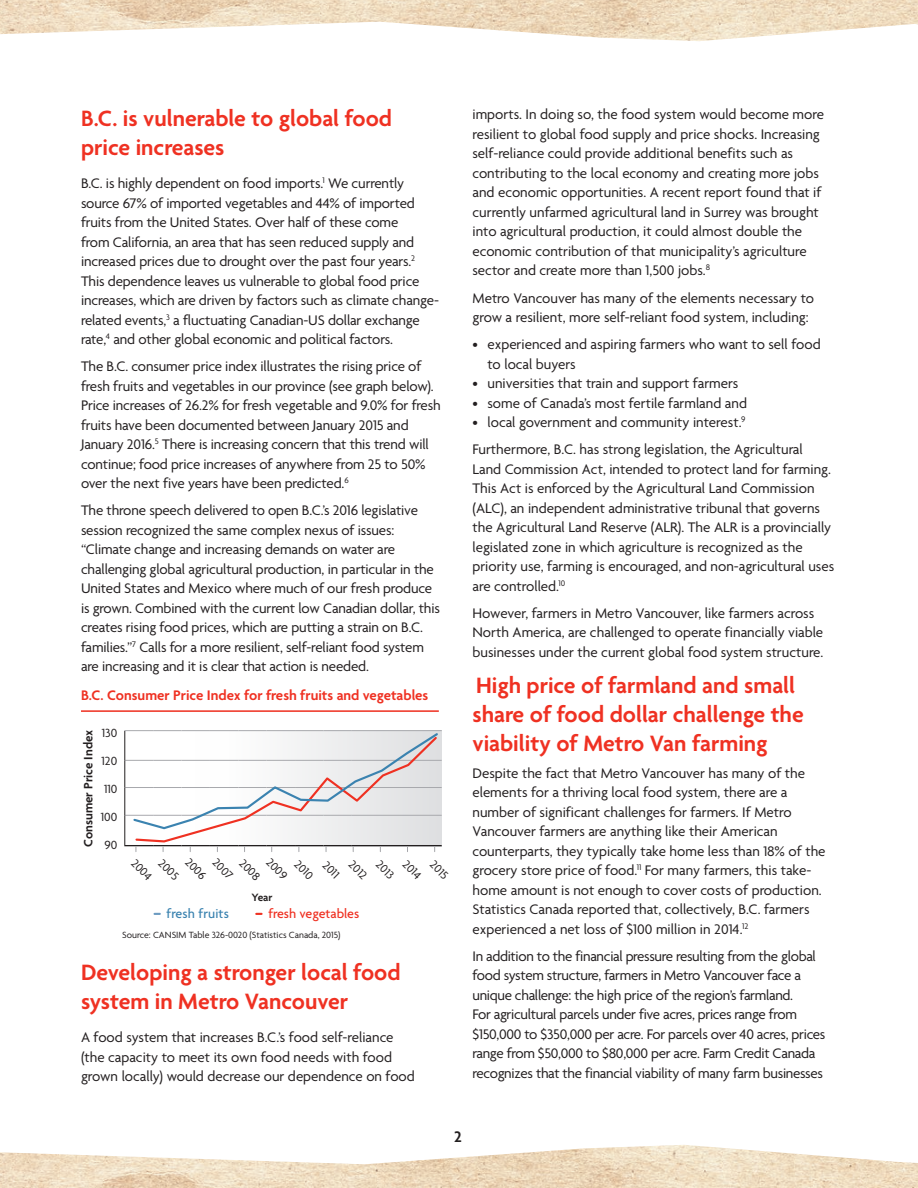
<style>
.page{position:relative;width:918px;height:1188px;background:#fff}
.page>*{position:absolute;margin:0;border:0;box-sizing:border-box;transform-origin:0 0}
.Headline{font:600 24px/28.8px "Agenda";color:#ef3122}
.Body{font:600 24px/28.8px "Agenda";color:#ef3122}
.t1{font:600 16.5px "Agenda";color:#231f20}
.Body-2{font:15px/19.5px "Agenda";letter-spacing:-.01em;color:#231f20}
.t2{font:600 15px "Agenda";color:#ef3122}
.t3{font:500 13.95px "Agenda";color:#ef3122}
.t4{font:500 13.95px "Agenda";letter-spacing:.01em;color:#3b83b0}
.t5{font:600 13.2px "Agenda";color:#231f20}
.t6{font:12.75px/27.9px "Agenda";color:#231f20;text-align:justify}
.t7{font:12.3px "Agenda";color:#231f20}
.t8{font:600 11.55px "Agenda";color:#231f20}
.t9{font:9.75px "Agenda";color:#231f20}
</style>
<div class="page">
<img style="left:0;top:0;width:918px;height:41px">
<img style="left:0;top:1145px;width:918px;height:43px">
<hr style="left:81px;top:710px;width:358px;height:2px;background:#ef3122">
<svg style="left:256px;top:913px;width:6px;height:2px"></svg>
<hr style="left:352px;top:730px;width:90px;height:1px;background:#a8a9ad">
<hr style="left:352px;top:760px;width:90px;height:1px;background:#a8a9ad">
<hr style="left:352px;top:787px;width:90px;height:1px;background:#a8a9ad">
<hr style="left:352px;top:815px;width:90px;height:1px;background:#a8a9ad">
<hr style="left:352px;top:845px;width:90px;height:1px;background:#231f20">
<svg style="left:124px;top:730px;width:316px;height:122px"></svg>
<p class="Headline" style="left:81px;top:104px;width:313px">B.C. is vulnerable to global food price increases</p>
<p class="Body-2" style="left:81px;top:173px;width:360px">B.C. is highly dependent on food imports.<sup>1</sup> We currently source 67% of imported vegetables and 44% of imported fruits from the United States. Over half of these come<br>from California, an area that has seen reduced supply and increased prices due to drought over the past four years.<sup>2<br></sup>This dependence leaves us vulnerable to global food price increases, which are driven by factors such as climate change&shy;related events,<sup>3</sup> a fluctuating Canadian-US dollar exchange rate,<sup>4</sup> and other global economic and political factors.</p>
<p class="Body-2" style="left:81px;top:356px;width:361px">The B.C. consumer price index illustrates the rising price of fresh fruits and vegetables in our province (see graph below).<br>Price increases of 26.2% for fresh vegetable and 9.0% for fresh fruits have been documented between January 2015 and January 2016.<sup>5</sup> There is increasing concern that this trend will continue; food price increases of anywhere from 25 to 50% over the next five years have been predicted.<sup>6</sup></p>
<p class="Body-2" style="left:81px;top:500px;width:361px">The throne speech delivered to open B.C.’s 2016 legislative session recognized the same complex nexus of issues: “Climate change and increasing demands on water are challenging global agricultural production, in particular in the United States and Mexico where much of our fresh produce is grown. Combined with the current low Canadian dollar, this creates rising food prices, which are putting a strain on B.C. families.”<sup>7</sup> Calls for a more resilient, self-reliant food system are increasing and it is clear that action is needed.</p>
<p class="t2" style="left:81px;top:686px;width:349px">B.C. Consumer Price Index for fresh fruits and vegetables</p>
<p class="t5" style="left:80px;top:847px;width:119px;rotate:-90deg">Consumer Price Index</p>
<p class="t6" style="left:101px;top:719px;width:18px">130<br>120<br>110<br>100<br>90</p>
<p class="t7" style="left:138px;top:856px;width:26px;rotate:45deg">2004</p>
<p class="t7" style="left:166px;top:856px;width:25px;rotate:45deg">2005</p>
<p class="t7" style="left:192px;top:855px;width:26px;rotate:45deg">2006</p>
<p class="t7" style="left:220px;top:855px;width:25px;rotate:45deg">2007</p>
<p class="t7" style="left:246px;top:856px;width:26px;rotate:45deg">2008</p>
<p class="t7" style="left:274px;top:855px;width:26px;rotate:45deg">2009</p>
<p class="t7" style="left:302px;top:857px;width:23px;rotate:45deg">2010</p>
<p class="t7" style="left:330px;top:858px;width:20px;rotate:45deg">2011</p>
<p class="t7" style="left:356px;top:857px;width:22px;rotate:45deg">2012</p>
<p class="t7" style="left:383px;top:857px;width:22px;rotate:45deg">2013</p>
<p class="t7" style="left:410px;top:857px;width:22px;rotate:45deg">2014</p>
<p class="t7" style="left:437px;top:857px;width:22px;rotate:45deg">2015</p>
<p class="t8" style="left:252px;top:890px;width:22px">Year</p>
<p class="t4" style="left:167px;top:905px;width:64px">fresh fruits</p>
<p class="t3" style="left:268px;top:905px;width:93px">fresh vegetables</p>
<p class="t9" style="left:122px;top:929px;width:220px">Source: CANSIM Table 326-0020 (Statistics Canada, 2015)</p>
<p class="Headline" style="left:81px;top:958px;width:321px">Developing a stronger local food system in Metro Vancouver</p>
<p class="Body-2" style="left:81px;top:1027px;width:335px">A food system that increases B.C.’s food self-reliance (the capacity to meet its own food needs with food grown locally) would decrease our dependence on food</p>
<p class="Body-2" style="left:472px;top:105px;width:353px">imports. In doing so, the food system would become more resilient to global food supply and price shocks. Increasing self-reliance could provide additional benefits such as contributing to the local economy and creating more jobs and economic opportunities. A recent report found that if currently unfarmed agricultural land in Surrey was brought into agricultural production, it could almost double the economic contribution of that municipality’s agriculture sector and create more than 1,500 jobs.<sup>8</sup></p>
<p class="Body-2" style="left:472px;top:288px;width:343px">Metro Vancouver has many of the elements necessary to grow a resilient, more self-reliant food system, including:</p>
<p class="Body-2" style="left:488px;top:334px;width:335px;text-indent:-15px">• experienced and aspiring farmers who want to sell food to local buyers</p>
<p class="Body-2" style="left:472px;top:373px;width:267px">• universities that train and support farmers</p>
<p class="Body-2" style="left:472px;top:393px;width:276px">• some of Canada’s most fertile farmland and</p>
<p class="Body-2" style="left:472px;top:412px;width:275px">• local government and community interest.<sup>9</sup></p>
<p class="Body-2" style="left:472px;top:439px;width:363px">Furthermore, B.C. has strong legislation, the Agricultural Land Commission Act, intended to protect land for farming.<br>This Act is enforced by the Agricultural Land Commission (ALC), an independent administrative tribunal that governs the Agricultural Land Reserve (ALR). The ALR is a provincially legislated zone in which agriculture is recognized as the priority use, farming is encouraged, and non-agricultural uses are controlled.<sup>10</sup></p>
<p class="Body-2" style="left:472px;top:603px;width:352px">However, farmers in Metro Vancouver, like farmers across<br>North America, are challenged to operate financially viable businesses under the current global food system structure.</p>
<p class="Body" style="left:472px;top:670px;width:333px">High price of farmland and small share of food dollar challenge the viability of Metro Van farming</p>
<p class="Body-2" style="left:472px;top:763px;width:355px">Despite the fact that Metro Vancouver has many of the elements for a thriving local food system, there are a number of significant challenges for farmers. If Metro Vancouver farmers are anything like their American counterparts, they typically take home less than 18% of the grocery store price of food.<sup>11</sup> For many farmers, this take&shy;home amount is not enough to cover costs of production.<br>Statistics Canada reported that, collectively, B.C. farmers experienced a net loss of $100 million in 2014.<sup>12</sup></p>
<p class="Body-2" style="left:472px;top:946px;width:354px">In addition to the financial pressure resulting from the global food system structure, farmers in Metro Vancouver face a unique challenge: the high price of the region’s farmland.<br>For agricultural parcels under five acres, prices range from $150,000 to $350,000 per acre. For parcels over 40 acres, prices range from $50,000 to $80,000 per acre. Farm Credit Canada recognizes that the financial viability of many farm businesses</p>
<p class="t1" style="left:454px;top:1127px;width:9px">2</p>
</div>
